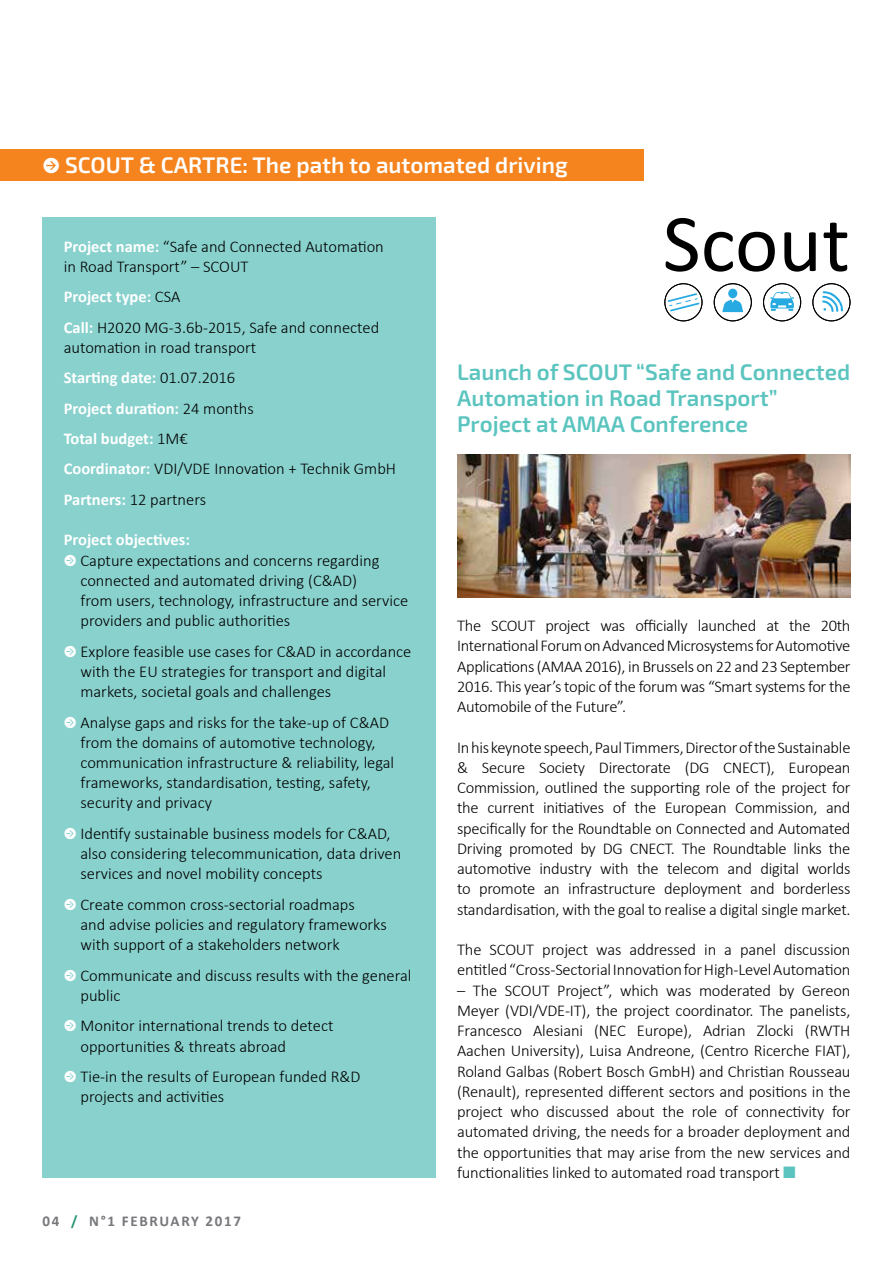
<style>
.page{position:relative;width:893px;height:1263px;background:#fff}
.page>*{position:absolute;margin:0;border:0;box-sizing:border-box;transform-origin:0 0}
.t1{font:600 22.5px/26.2px "Exo 2";color:#5bc4bf}
.t2{font:600 22.5px "Exo 2";color:#fff}
.t3{font:300 16.5px/20.2px "Calibri";color:#000}
.t4{font:700 16.5px "Calibri";color:#fff}
.t5{font:700 15px "Calibri";letter-spacing:.11em;color:#77787b}
.s1{font-family:"Klavika Arrows";font-weight:400}
.s2{font-weight:700;color:#fff}
.s3{font-family:"Klavika Arrows";font-weight:400;color:#fff}
.s4{color:#289375}
.s5{color:#5bc4bf}
</style>
<div class="page">
<div style="left:43px;top:218px;width:393px;height:960px;background:#88d1cd"></div>
<svg style="left:666px;top:218px;width:32px;height:54px"></svg>
<svg style="left:704px;top:232px;width:71px;height:40px"></svg>
<svg style="left:784px;top:232px;width:32px;height:40px"></svg>
<svg style="left:824px;top:223px;width:23px;height:49px"></svg>
<svg style="left:664px;top:283px;width:186px;height:38px"></svg>
<img style="left:457px;top:454px;width:393px;height:143px">
<div style="left:0;top:149px;width:643px;height:32px;background:#f5841f"></div>
<h1 class="t2" style="left:43px;top:151px;width:527px"><span class="s1">R</span> SCOUT &amp; CARTRE: The path to automated driving</h1>
<p class="t3" style="left:64px;top:236px;width:322px"><span class="s2">Project name:</span> “Safe and Connected Automation in Road Transport” – SCOUT</p>
<p class="t3" style="left:64px;top:281px;width:317px;line-height:30.5px"><span class="s2">Project type:</span> CSA<br><span class="s2">Call:</span> H2020 MG-3.6b-2015, Safe and connected</p>
<p class="t3" style="left:64px;top:332px;width:334px;line-height:30.5px">automation in road transport<br><span class="s2">Starting date:</span> 01.07.2016<br><span class="s2">Project duration:</span> 24 months<br><span class="s2">Total budget:</span> 1M€<br><span class="s2">Coordinator:</span> VDI/VDE Innovation + Technik GmbH<br><span class="s2">Partners:</span> 12 partners</p>
<p class="t4" style="left:64px;top:528px;width:128px">Project objectives:</p>
<p class="t3" style="left:64px;top:550px;width:317px"><span class="s3">R</span> Capture expectations and concerns regarding</p>
<p class="t3" style="left:80px;top:570px;width:278px">connected and automated driving (C&amp;AD)</p>
<p class="t3" style="left:80px;top:590px;width:329px">from users, technology, infrastructure and service</p>
<p class="t3" style="left:80px;top:610px;width:211px">providers and public authorities</p>
<p class="t3" style="left:80px;top:641px;width:332px;text-indent:-17px"><span class="s3">R</span> Explore feasible use cases for C&amp;AD in accordance with the EU strategies for transport and digital markets, societal goals and challenges</p>
<p class="t3" style="left:80px;top:712px;width:315px;text-indent:-17px"><span class="s3">R</span> Analyse gaps and risks for the take-up of C&amp;AD from the domains of automotive technology, communication infrastructure &amp; reliability, legal frameworks, standardisation, testing, safety, security and privacy</p>
<p class="t3" style="left:80px;top:823px;width:322px;text-indent:-17px"><span class="s3">R</span> Identify sustainable business models for C&amp;AD, also considering telecommunication, data driven services and novel mobility concepts</p>
<p class="t3" style="left:80px;top:894px;width:308px;text-indent:-17px"><span class="s3">R</span> Create common cross-sectorial roadmaps<br>and advise policies and regulatory frameworks with support of a stakeholders network</p>
<p class="t3" style="left:80px;top:965px;width:333px;text-indent:-17px"><span class="s3">R</span> Communicate and discuss results with the general public</p>
<p class="t3" style="left:80px;top:1015px;width:254px;text-indent:-17px"><span class="s3">R</span> Monitor international trends to detect opportunities &amp; threats abroad</p>
<p class="t3" style="left:80px;top:1066px;width:282px;text-indent:-17px"><span class="s3">R</span> Tie-in the results of European funded R&amp;D projects and activities</p>
<p class="t5" style="left:43px;top:1210px;width:200px">04 <span class="s4">/</span> N°1 FEBRUARY 2017</p>
<h1 class="t1" style="left:457px;top:359px;width:395px">Launch of SCOUT “Safe and Connected<br>Automation in Road Transport”<br>Project at AMAA Conference</h1>
<p class="t3" style="left:457px;top:615px;width:395px;text-align:justify">The SCOUT project was officially launched at the 20th International Forum on Advanced Microsystems for Automotive Applications (AMAA 2016), in Brussels on 22 and 23 September 2016. This year’s topic of the forum was “Smart systems for the Automobile of the Future”.</p>
<p class="t3" style="left:457px;top:737px;width:395px;text-align:justify">In his keynote speech, Paul Timmers, Director of the Sustainable &amp; Secure Society Directorate (DG CNECT), European Commission, outlined the supporting role of the project for the current initiatives of the European Commission, and specifically for the Roundtable on Connected and Automated Driving promoted by DG CNECT. The Roundtable links the automotive industry with the telecom and digital worlds to promote an infrastructure deployment and borderless standardisation, with the goal to realise a digital single market.</p>
<p class="t3" style="left:457px;top:939px;width:395px">The SCOUT project was addressed in a panel discussion entitled “Cross-Sectorial Innovation for High-Level Automation</p>
<p class="t3" style="left:457px;top:980px;width:395px;text-align:justify">– The SCOUT Project”, which was moderated by Gereon Meyer (VDI/VDE-IT), the project coordinator. The panelists, Francesco Alesiani (NEC Europe), Adrian Zlocki (RWTH Aachen University), Luisa Andreone, (Centro Ricerche FIAT), Roland Galbas (Robert Bosch GmbH) and Christian Rousseau (Renault), represented different sectors and positions in the project who discussed about the role of connectivity for automated driving, the needs for a broader deployment and the opportunities that may arise from the new services and functionalities linked to automated road transport <span class="s5">■</span></p>
</div>
